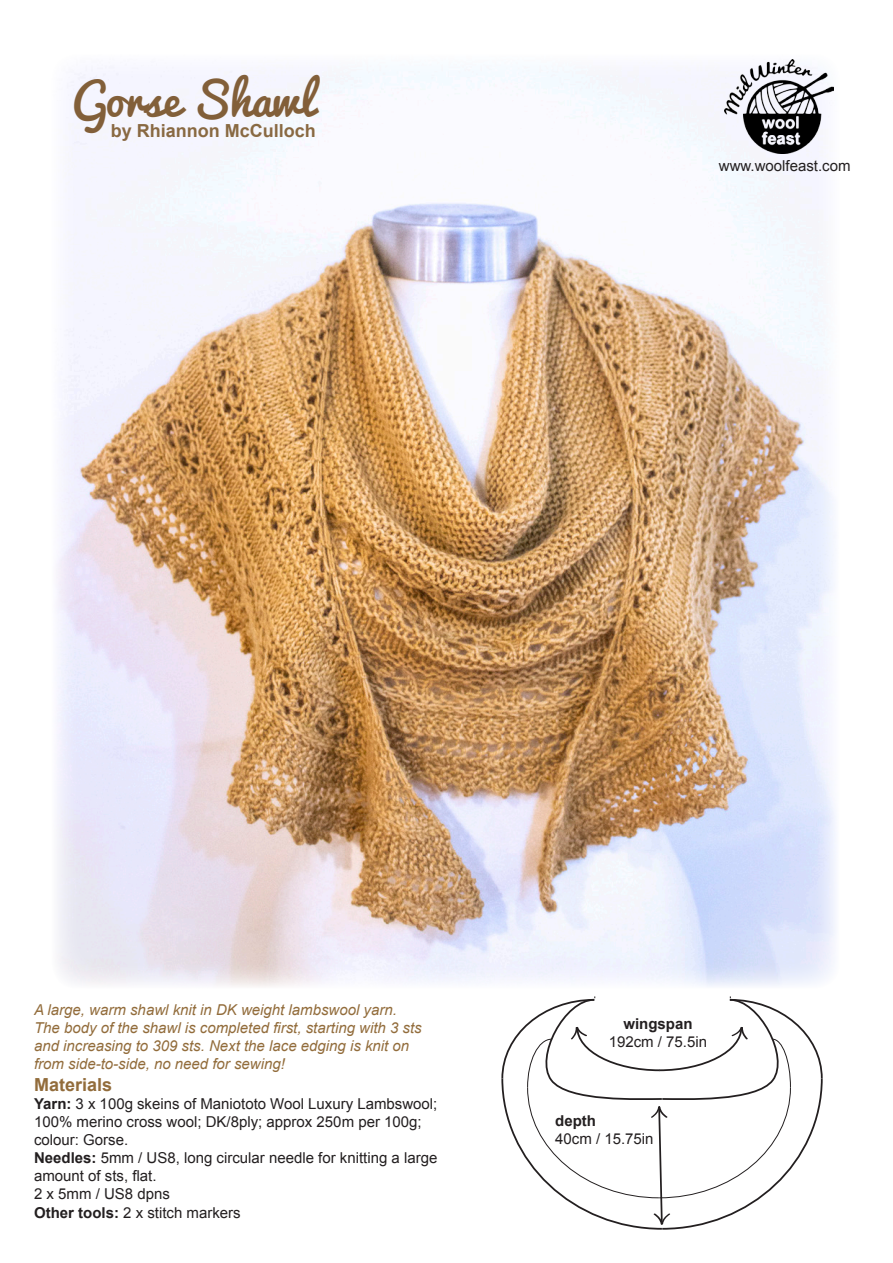
<style>
.page{position:relative;width:893px;height:1263px;background:#fff}
.page>*{position:absolute;margin:0;border:0;box-sizing:border-box;transform-origin:0 0}
.t1{font:45px "Pacifico";color:#825f39}
.t2{font:700 18px "Arial";color:#896942}
.t3{font:700 18px "Arial";color:#926c3b}
.t4{font:15px/18px "Arial";color:#231f20}
.t5{font:italic 15px/18px "Arial";color:#926c3b}
.t6{font:700 15px "Arial";color:#231f20}
.s1{font-weight:700}
</style>
<div class="page">
<img style="left:56px;top:59px;width:780px;height:927px">
<img style="left:725px;top:60px;width:108px;height:93px">
<svg style="left:501px;top:996px;width:322px;height:234px"></svg>
<p class="t1" style="left:72px;top:75px;width:243px">Gorse Shawl</p>
<p class="t2" style="left:111px;top:119px;width:207px">by Rhiannon McCulloch</p>
<p class="t4" style="left:719px;top:157px;width:133px">www.woolfeast.com</p>
<p class="t5" style="left:34px;top:1001px;width:364px">A large, warm shawl knit in DK weight lambswool yarn.</p>
<p class="t5" style="left:34px;top:1019px;width:389px">The body of the shawl is completed first, starting with 3 sts and increasing to 309 sts. Next the lace edging is knit on from side-to-side, no need for sewing!</p>
<p class="t3" style="left:34px;top:1072px;width:80px">Materials</p>
<p class="t4" style="left:34px;top:1094px;width:405px"><span class="s1">Yarn:</span> 3 x 100g skeins of Maniototo Wool Luxury Lambswool;<br>100% merino cross wool; DK/8ply; approx 250m per 100g; colour: Gorse.</p>
<p class="t4" style="left:34px;top:1148px;width:405px"><span class="s1">Needles:</span> 5mm / US8, long circular needle for knitting a large amount of sts, flat.</p>
<p class="t4" style="left:34px;top:1184px;width:137px">2 x 5mm / US8 dpns</p>
<p class="t4" style="left:34px;top:1204px;width:208px"><span class="s1">Other tools:</span> 2 x stitch markers</p>
<p class="t6" style="left:623px;top:1014px;width:71px">wingspan</p>
<p class="t4" style="left:609px;top:1033px;width:100px">192cm / 75.5in</p>
<p class="t6" style="left:555px;top:1110px;width:42px">depth</p>
<p class="t4" style="left:555px;top:1129px;width:100px">40cm / 15.75in</p>
</div>
